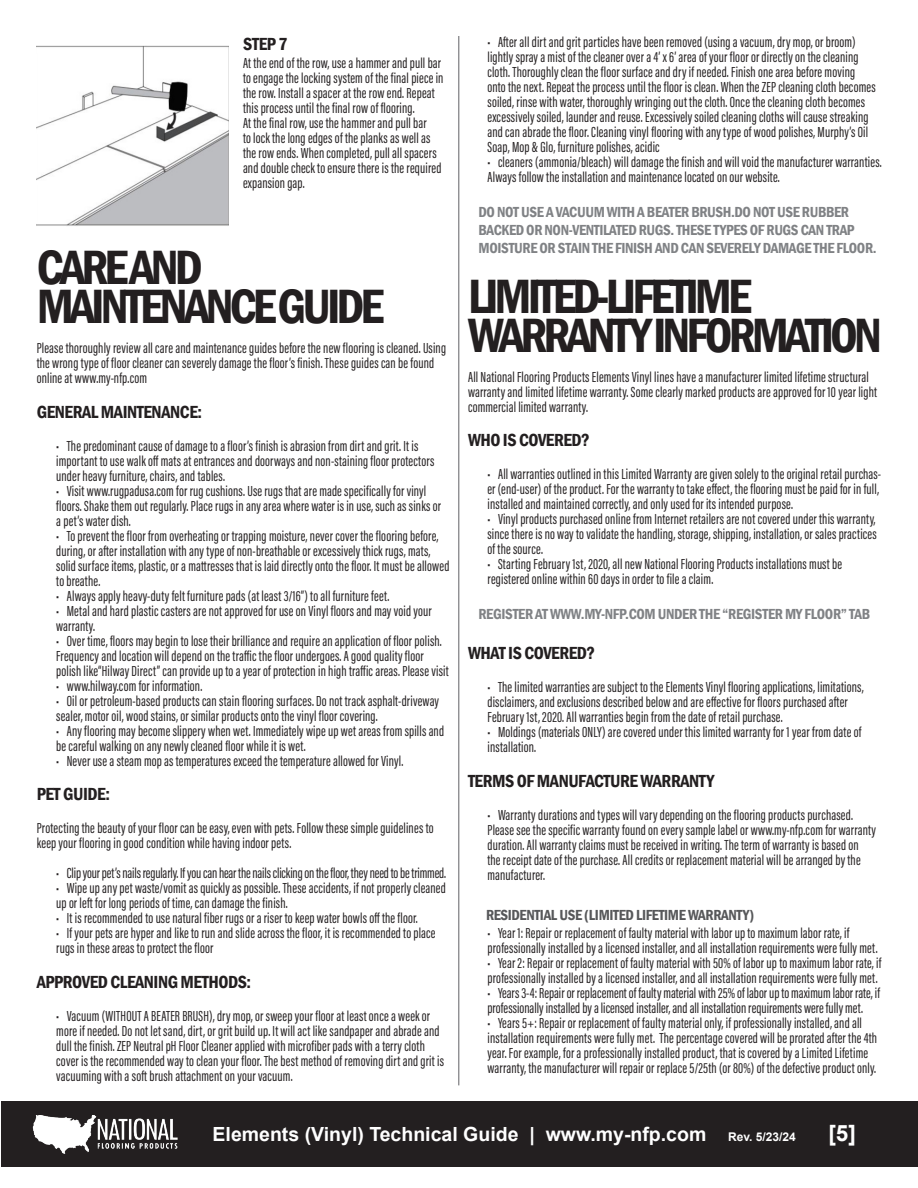
<style>
.page{position:relative;width:918px;height:1188px;background:#fff}
.page>*{position:absolute;margin:0;border:0;box-sizing:border-box;transform-origin:0 0}
.Intro_HDR{font:600 condensed 49.5px/39px "Franklin Gothic";letter-spacing:-.08em;color:#231f20}
.t1{font:700 22.5px "Arial";color:#fff}
.t2{font:700 19.5px "Arial";color:#fff}
.Body_Text_HEADER{font:600 condensed 18px "Franklin Gothic";letter-spacing:-.025em;color:#231f20}
.Body_Text{font:15px/15px "Acumin Pro Extra Cond";letter-spacing:.01em;color:#231f20}
.CALL_OUT{font:600 condensed 15px/18px "Franklin Gothic";letter-spacing:-.025em;color:#808285}
.Body_Text-2{font:15px "Acumin Pro Extra Cond";letter-spacing:-.01em;color:#231f20}
.Body_Text_BLT_HEADER{font:600 condensed 15px "Franklin Gothic";letter-spacing:-.025em;color:#57585a}
.s1{font-size:12px}
</style>
<div class="page">
<div style="left:1px;top:1101px;width:917px;height:66px;background:#231f20"></div>
<img style="left:32px;top:1115px;width:146px;height:39px">
<hr style="left:459px;top:36px;width:1px;height:1049px;background:#616164">
<img style="left:36px;top:45px;width:192px;height:181px">
<p class="Body_Text_HEADER" style="left:243px;top:32px;width:46px">STEP 7</p>
<p class="Body_Text" style="left:243px;top:55px;width:202px">At the end of the row, use a hammer and pull bar to engage the locking system of the final piece in the row. Install a spacer at the row end. Repeat this process until the final row of flooring.</p>
<p class="Body_Text" style="left:243px;top:115px;width:200px">At the final row, use the hammer and pull bar<br>to lock the long edges of the planks as well as the row ends. When completed, pull all spacers and double check to ensure there is the required expansion gap.</p>
<p class="Intro_HDR" style="left:37px;top:248px;width:167px">CARE AND</p>
<p class="Intro_HDR" style="left:37px;top:287px;width:349px">MAINTENANCE GUIDE</p>
<p class="Body_Text" style="left:37px;top:341px;width:411px">Please thoroughly review all care and maintenance guides before the new flooring is cleaned. Using the wrong type of floor cleaner can severely damage the floor’s finish. These guides can be found online at www.my-nfp.com</p>
<p class="Body_Text_HEADER" style="left:37px;top:400px;width:167px">GENERAL MAINTENANCE:</p>
<p class="Body_Text" style="left:56px;top:438px;width:380px">• The predominant cause of damage to a floor’s finish is abrasion from dirt and grit. It is important to use walk off mats at entrances and doorways and non-staining floor protectors under heavy furniture, chairs, and tables.</p>
<p class="Body_Text" style="left:56px;top:483px;width:387px">• Visit www.rugpadusa.com for rug cushions. Use rugs that are made specifically for vinyl floors. Shake them out regularly. Place rugs in any area where water is in use, such as sinks or a pet’s water dish.</p>
<p class="Body_Text" style="left:56px;top:528px;width:395px">• To prevent the floor from overheating or trapping moisture, never cover the flooring before, during, or after installation with any type of non-breathable or excessively thick rugs, mats, solid surface items, plastic, or a mattresses that is laid directly onto the floor. It must be allowed to breathe.</p>
<p class="Body_Text" style="left:56px;top:588px;width:335px">• Always apply heavy-duty felt furniture pads (at least 3/16”) to all furniture feet.</p>
<p class="Body_Text" style="left:56px;top:603px;width:377px">• Metal and hard plastic casters are not approved for use on Vinyl floors and may void your warranty.</p>
<p class="Body_Text" style="left:56px;top:633px;width:394px">• Over time, floors may begin to lose their brilliance and require an application of floor polish.<br>Frequency and location will depend on the traffic the floor undergoes. A good quality floor polish like“Hilway Direct” can provide up to a year of protection in high traffic areas. Please visit</p>
<p class="Body_Text" style="left:56px;top:678px;width:148px">• www.hilway.com for information.</p>
<p class="Body_Text" style="left:56px;top:693px;width:384px">• Oil or petroleum-based products can stain flooring surfaces. Do not track asphalt-driveway sealer, motor oil, wood stains, or similar products onto the vinyl floor covering.</p>
<p class="Body_Text" style="left:56px;top:723px;width:389px">• Any flooring may become slippery when wet. Immediately wipe up wet areas from spills and be careful walking on any newly cleaned floor while it is wet.</p>
<p class="Body_Text" style="left:56px;top:753px;width:349px">• Never use a steam mop as temperatures exceed the temperature allowed for Vinyl.</p>
<p class="Body_Text_HEADER" style="left:37px;top:782px;width:75px">PET GUIDE:</p>
<p class="Body_Text" style="left:37px;top:821px;width:398px">Protecting the beauty of your floor can be easy, even with pets. Follow these simple guidelines to keep your flooring in good condition while having indoor pets.</p>
<p class="Body_Text-2" style="left:56px;top:864px;width:391px">• Clip your pet’s nails regularly. If you can hear the nails clicking on the floor, they need to be trimmed.</p>
<p class="Body_Text" style="left:56px;top:881px;width:391px">• Wipe up any pet waste/vomit as quickly as possible. These accidents, if not properly cleaned up or left for long periods of time, can damage the finish.</p>
<p class="Body_Text" style="left:56px;top:911px;width:363px">• It is recommended to use natural fiber rugs or a riser to keep water bowls off the floor.</p>
<p class="Body_Text" style="left:56px;top:926px;width:381px">• If your pets are hyper and like to run and slide across the floor, it is recommended to place rugs in these areas to protect the floor</p>
<p class="Body_Text_HEADER" style="left:37px;top:970px;width:216px">APPROVED CLEANING METHODS:</p>
<p class="Body_Text" style="left:56px;top:1008px;width:389px">• Vacuum (WITHOUT A BEATER BRUSH), dry mop, or sweep your floor at least once a week or more if needed. Do not let sand, dirt, or grit build up. It will act like sandpaper and abrade and dull the finish. ZEP Neutral pH Floor Cleaner applied with microfiber pads with a terry cloth cover is the recommended way to clean your floor. The best method of removing dirt and grit is vacuuming with a soft brush attachment on your vacuum.</p>
<p class="Body_Text" style="left:488px;top:34px;width:390px">• After all dirt and grit particles have been removed (using a vacuum, dry mop, or broom) lightly spray a mist of the cleaner over a 4’ x 6’ area of your floor or directly on the cleaning cloth. Thoroughly clean the floor surface and dry if needed. Finish one area before moving onto the next. Repeat the process until the floor is clean. When the ZEP cleaning cloth becomes soiled, rinse with water, thoroughly wringing out the cloth. Once the cleaning cloth becomes excessively soiled, launder and reuse. Excessively soiled cleaning cloths will cause streaking and can abrade the floor. Cleaning vinyl flooring with any type of wood polishes, Murphy’s Oil Soap, Mop &amp; Glo, furniture polishes, acidic</p>
<p class="Body_Text" style="left:488px;top:154px;width:396px">• cleaners (ammonia/bleach) will damage the finish and will void the manufacturer warranties.<br>Always follow the installation and maintenance located on our website.</p>
<p class="CALL_OUT" style="left:478px;top:202px;width:400px">DO NOT USE A VACUUM WITH A BEATER BRUSH.DO NOT USE RUBBER<br>BACKED OR NON-VENTILATED RUGS. THESE TYPES OF RUGS CAN TRAP<br>MOISTURE OR STAIN THE FINISH AND CAN SEVERELY DAMAGE THE FLOOR.</p>
<p class="Intro_HDR" style="left:468px;top:276px;width:415px">LIMITED-LIFETIME<br>WARRANTY INFORMATION</p>
<p class="Body_Text" style="left:468px;top:369px;width:411px">All National Flooring Products Elements Vinyl lines have a manufacturer limited lifetime structural warranty and limited lifetime warranty. Some clearly marked products are approved for 10 year light commercial limited warranty.</p>
<p class="Body_Text_HEADER" style="left:468px;top:428px;width:123px">WHO IS COVERED?</p>
<p class="Body_Text" style="left:488px;top:466px;width:395px">• All warranties outlined in this Limited Warranty are given solely to the original retail purchas&shy;er (end-user) of the product. For the warranty to take effect, the flooring must be paid for in full, installed and maintained correctly, and only used for its intended purpose.</p>
<p class="Body_Text" style="left:488px;top:511px;width:391px;text-align:justify">• Vinyl products purchased online from Internet retailers are not covered under this warranty, since there is no way to validate the handling, storage, shipping, installation, or sales practices of the source.</p>
<p class="Body_Text" style="left:488px;top:556px;width:356px">• Starting February 1st, 2020, all new National Flooring Products installations must be registered online within 60 days in order to file a claim.</p>
<p class="CALL_OUT" style="left:478px;top:604px;width:393px">REGISTER AT WWW.MY-NFP.COM UNDER THE “REGISTER MY FLOOR” TAB</p>
<p class="Body_Text_HEADER" style="left:468px;top:641px;width:129px">WHAT IS COVERED?</p>
<p class="Body_Text" style="left:488px;top:679px;width:378px">• The limited warranties are subject to the Elements Vinyl flooring applications, limitations, disclaimers, and exclusions described below and are effective for floors purchased after<br>February 1st, 2020. All warranties begin from the date of retail purchase.</p>
<p class="Body_Text" style="left:488px;top:724px;width:375px">• Moldings (materials ONLY) are covered under this limited warranty for 1 year from date of installation.</p>
<p class="Body_Text_HEADER" style="left:468px;top:768px;width:248px">TERMS OF MANUFACTURE WARRANTY</p>
<p class="Body_Text" style="left:488px;top:807px;width:390px">• Warranty durations and types will vary depending on the flooring products purchased.<br>Please see the specific warranty found on every sample label or www.my-nfp.com for warranty duration. All warranty claims must be received in writing. The term of warranty is based on<br>the receipt date of the purchase. All credits or replacement material will be arranged by the manufacturer.</p>
<p class="Body_Text_BLT_HEADER" style="left:486px;top:905px;width:270px">RESIDENTIAL USE (LIMITED LIFETIME WARRANTY)</p>
<p class="Body_Text" style="left:488px;top:925px;width:392px">• Year 1: Repair or replacement of faulty material with labor up to maximum labor rate, if professionally installed by a licensed installer, and all installation requirements were fully met.</p>
<p class="Body_Text" style="left:488px;top:955px;width:396px">• Year 2: Repair or replacement of faulty material with 50% of labor up to maximum labor rate, if professionally installed by a licensed installer, and all installation requirements were fully met.</p>
<p class="Body_Text" style="left:488px;top:985px;width:394px">• Years 3-4: Repair or replacement of faulty material with 25% of labor up to maximum labor rate, if professionally installed by a licensed installer, and all installation requirements were fully met.</p>
<p class="Body_Text" style="left:488px;top:1015px;width:391px">• Years 5+: Repair or replacement of faulty material only, if professionally installed, and all installation requirements were fully met. The percentage covered will be prorated after the 4th year. For example, for a professionally installed product, that is covered by a Limited Lifetime warranty, the manufacturer will repair or replace 5/25th (or 80%) of the defective product only.</p>
<h3 class="t2" style="left:213px;top:1120px;width:585px">Elements (Vinyl) Technical Guide | www.my-nfp.com <span class="s1">Rev. 5/23/24</span></h3>
<h2 class="t1" style="left:828px;top:1117px;width:29px">[5]</h2>
</div>
